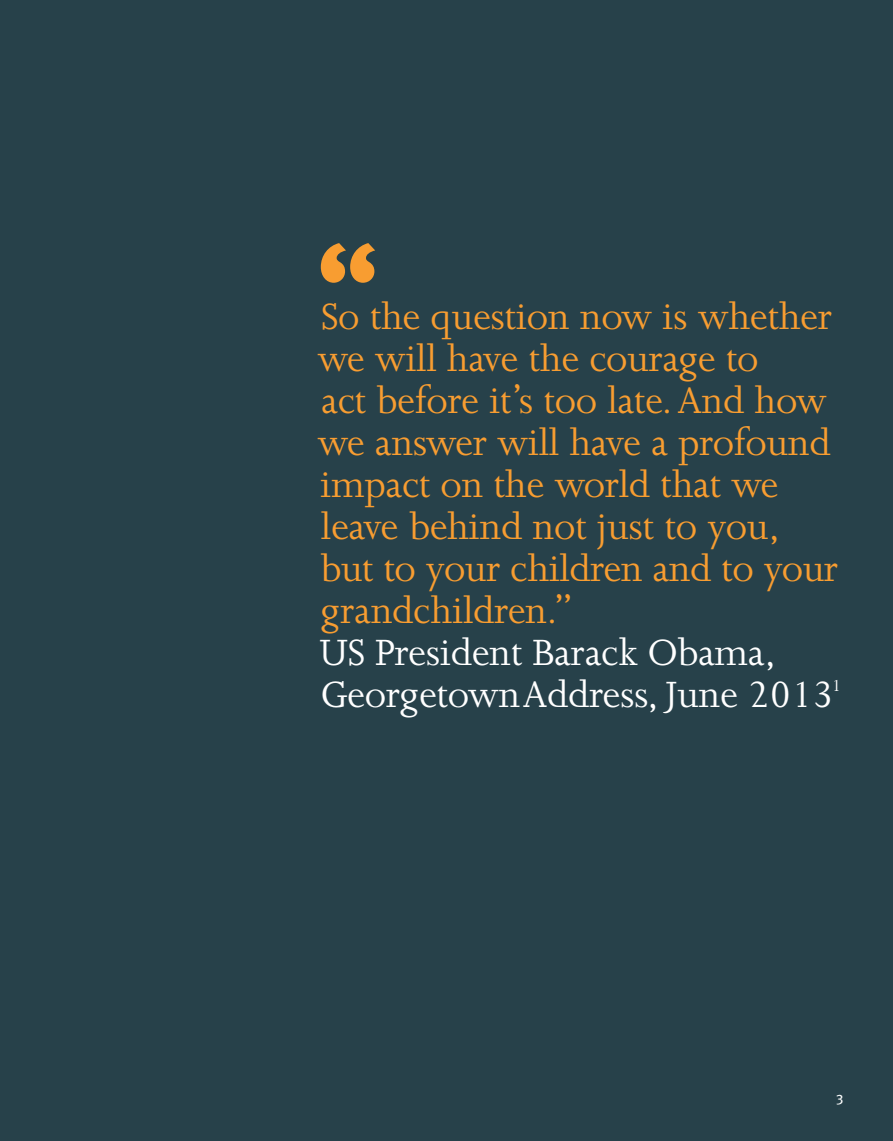
<style>
.page{position:relative;width:893px;height:1141px;background:#27414a}
.page>*{position:absolute;margin:0;border:0;box-sizing:border-box;transform-origin:0 0}
.t1{font:42px/42px "Joanna";letter-spacing:-.01em;color:#f89d31}
.t2{font:42px/42px "Joanna";letter-spacing:-.01em;color:#fff}
.t3{font:18.38px "Joanna";color:#fff}
.t4{font:14px "Meta OT";color:#fff}
</style>
<div class="page">
<svg style="left:321px;top:243px;width:54px;height:40px"></svg>
<p class="t1" style="left:317px;top:296px;width:522px">So the question now is whether we will have the courage to<br>act before it’s too late. And how we answer will have a profound impact on the world that we leave behind not just to you, but to your children and to your grandchildren.”</p>
<p class="t2" style="left:319px;top:632px;width:517px">US President Barack Obama,<br>Georgetown Address, June 2013</p>
<p class="t3" style="left:832px;top:676px;width:11px">1</p>
<p class="t4" style="left:836px;top:1088px;width:9px">3</p>
</div>
